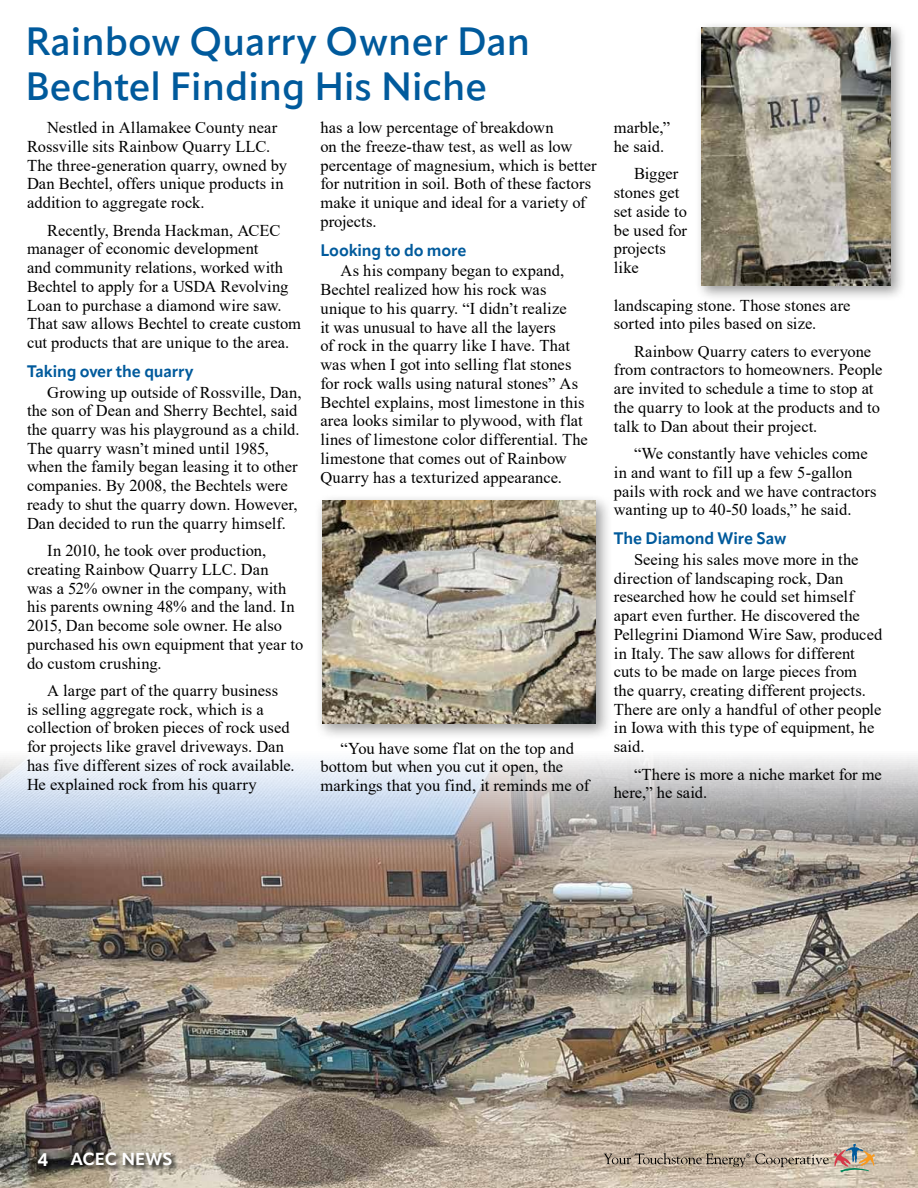
<style>
.page{position:relative;width:918px;height:1188px;background:#fff}
.page>*{position:absolute;margin:0;border:0;box-sizing:border-box;transform-origin:0 0}
.t1{font:600 39px/45px "Apparat";color:#005a9c}
.t2{font:700 18px "Apparat";color:#fff}
.t3{font:700 17.25px "Apparat";color:#fff}
.t4{font:16.5px/18.8px "Times New Roman";color:#000}
.t5{font:700 16.5px "Apparat";letter-spacing:-.01em;color:#005a9c}
</style>
<div class="page">
<img style="left:0;top:757px;width:918px;height:431px">
<svg style="left:604px;top:1144px;width:271px;height:28px;background:#b6a694"></svg>
<svg style="left:37px;top:1151px;width:142px;height:22px;background:#716c62"></svg>
<div style="left:694px;top:20px;width:213px;height:282px;background:#000;opacity:.4"></div>
<img style="left:701px;top:27px;width:190px;height:259px">
<div style="left:315px;top:493px;width:298px;height:247px;background:#000;opacity:.4"></div>
<img style="left:322px;top:501px;width:274px;height:222px">
<h1 class="t1" style="left:26px;top:19px;width:506px">Rainbow Quarry Owner Dan<br>Bechtel Finding His Niche</h1>
<p class="t4" style="left:27px;top:118px;width:262px;text-indent:20px">Nestled in Allamakee County near Rossville sits Rainbow Quarry LLC.<br>The three-generation quarry, owned by Dan Bechtel, offers unique products in addition to aggregate rock.</p>
<p class="t4" style="left:27px;top:220px;width:276px;text-indent:20px">Recently, Brenda Hackman, ACEC manager of economic development<br>and community relations, worked with Bechtel to apply for a USDA Revolving Loan to purchase a diamond wire saw.<br>That saw allows Bechtel to create custom cut products that are unique to the area.</p>
<p class="t5" style="left:27px;top:361px;width:168px">Taking over the quarry</p>
<p class="t4" style="left:27px;top:382px;width:276px;text-indent:20px">Growing up outside of Rossville, Dan, the son of Dean and Sherry Bechtel, said the quarry was his playground as a child.<br>The quarry wasn’t mined until 1985, when the family began leasing it to other companies. By 2008, the Bechtels were ready to shut the quarry down. However, Dan decided to run the quarry himself.</p>
<p class="t4" style="left:27px;top:541px;width:278px;text-indent:20px">In 2010, he took over production, creating Rainbow Quarry LLC. Dan<br>was a 52% owner in the company, with his parents owning 48% and the land. In 2015, Dan become sole owner. He also purchased his own equipment that year to do custom crushing.</p>
<p class="t4" style="left:27px;top:681px;width:269px;text-indent:20px">A large part of the quarry business<br>is selling aggregate rock, which is a collection of broken pieces of rock used for projects like gravel driveways. Dan has five different sizes of rock available.<br>He explained rock from his quarry</p>
<p class="t4" style="left:320px;top:118px;width:278px">has a low percentage of breakdown<br>on the freeze-thaw test, as well as low percentage of magnesium, which is better for nutrition in soil. Both of these factors make it unique and ideal for a variety of projects.</p>
<p class="t5" style="left:320px;top:240px;width:148px">Looking to do more</p>
<p class="t4" style="left:320px;top:261px;width:269px;text-indent:20px">As his company began to expand, Bechtel realized how his rock was unique to his quarry. “I didn’t realize<br>it was unusual to have all the layers<br>of rock in the quarry like I have. That was when I got into selling flat stones for rock walls using natural stones” As Bechtel explains, most limestone in this area looks similar to plywood, with flat lines of limestone color differential. The limestone that comes out of Rainbow Quarry has a texturized appearance.</p>
<p class="t4" style="left:320px;top:738px;width:270px;text-indent:20px">“You have some flat on the top and bottom but when you cut it open, the markings that you find, it reminds me of</p>
<p class="t4" style="left:614px;top:118px;width:58px">marble,” he said.</p>
<p class="t4" style="left:614px;top:164px;width:75px;text-indent:20px">Bigger stones get set aside to be used for projects like</p>
<p class="t4" style="left:614px;top:295px;width:238px">landscaping stone. Those stones are sorted into piles based on size.</p>
<p class="t4" style="left:614px;top:341px;width:270px;text-indent:20px">Rainbow Quarry caters to everyone from contractors to homeowners. People are invited to schedule a time to stop at the quarry to look at the products and to talk to Dan about their project.</p>
<p class="t4" style="left:614px;top:444px;width:264px;text-indent:20px">“We constantly have vehicles come in and want to fill up a few 5-gallon pails with rock and we have contractors wanting up to 40-50 loads,” he said.</p>
<p class="t5" style="left:614px;top:528px;width:174px">The Diamond Wire Saw</p>
<p class="t4" style="left:614px;top:549px;width:270px;text-indent:20px">Seeing his sales move more in the direction of landscaping rock, Dan researched how he could set himself apart even further. He discovered the Pellegrini Diamond Wire Saw, produced in Italy. The saw allows for different cuts to be made on large pieces from<br>the quarry, creating different projects.<br>There are only a handful of other people in Iowa with this type of equipment, he said.</p>
<p class="t4" style="left:614px;top:764px;width:270px;text-indent:20px">“There is more a niche market for me here,” he said.</p>
<p class="t2" style="left:38px;top:1149px;width:12px">4</p>
<p class="t3" style="left:71px;top:1149px;width:103px">ACEC NEWS</p>
</div>
